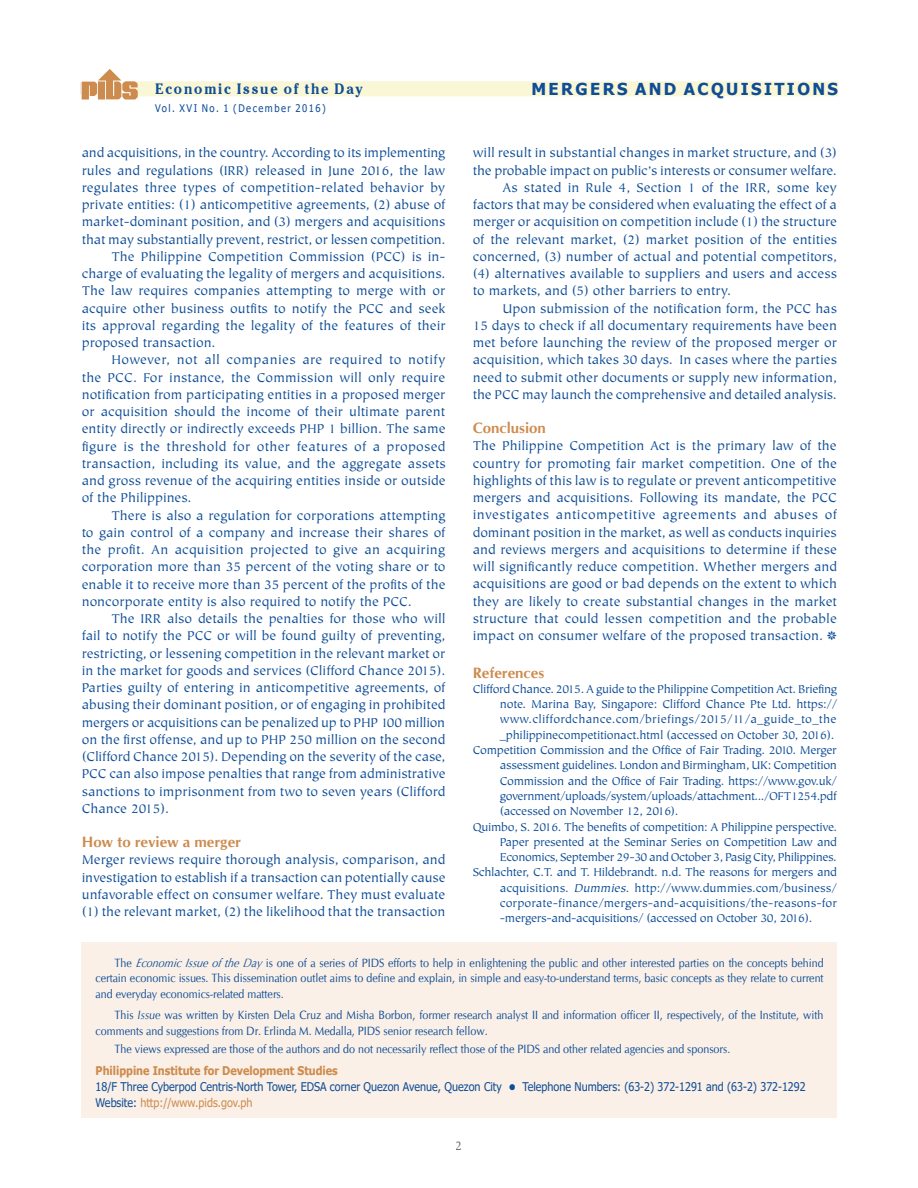
<style>
.page{position:relative;width:918px;height:1188px;background:#fff}
.page>*{position:absolute;margin:0;border:0;box-sizing:border-box;transform-origin:0 0}
.t1{font:700 16.5px "Tahoma";letter-spacing:.145em;color:#0f4d96}
.Subhead{font:700 15px "CG Omega";color:#cd8b4d}
.t2{font:700 15px "Cheltenham IT Cby BT";letter-spacing:.14em;color:#0f4d96;scale:.9 1}
.Body_indent{font:14.25px/17.2px "Tiepolo";color:#0f4d96;text-align:justify}
.Body_-no_indent{font:14.25px/17.2px "Tiepolo";letter-spacing:-.005em;color:#0f4d96;text-align:justify}
.t3{font:13.5px "Minion Pro";color:#231f20}
.biblio{font:12.75px/15.3px "Tiepolo";letter-spacing:-.025em;color:#0f4d96;text-align:justify}
.t4{font:12px/15.8px "CG Omega";color:#0f4d96;text-align:justify;scale:.9 1}
.t5{font:12px/15.8px "Tahoma";color:#0f4d96;scale:.9 1}
.t6{font:700 12px "Tahoma";color:#cd8b4d;scale:.9 1}
.t7{font:10.5px "Tahoma";letter-spacing:.155em;color:#0f4d96;scale:.9 1}
.s1{font-style:italic}
.s2{color:#cd8b4d}
</style>
<div class="page">
<div style="left:82px;top:943px;width:755px;height:175px;background:#faf0e7"></div>
<div style="left:81px;top:81px;width:757px;height:15px;background:#faf7d6;border:2px solid #faf7d6"></div>
<img style="left:82px;top:70px;width:55px;height:30px">
<p class="t2" style="left:155px;top:79px;width:232px">Economic Issue of the Day</p>
<p class="t1" style="left:531px;top:77px;width:308px">MERGERS AND ACQUISITIONS</p>
<p class="t7" style="left:155px;top:101px;width:191px">Vol. XVI No. 1 (December 2016)</p>
<p class="Body_-no_indent" style="left:82px;top:145px;width:365px">and acquisitions, in the country. According to its implementing rules and regulations (IRR) released in June 2016, the law regulates three types of competition-related behavior by private entities: (1) anticompetitive agreements, (2) abuse of market-dominant position, and (3) mergers and acquisitions that may substantially prevent, restrict, or lessen competition.</p>
<p class="Body_indent" style="left:82px;top:248px;width:365px;text-indent:30px">The Philippine Competition Commission (PCC) is in&shy;charge of evaluating the legality of mergers and acquisitions.<br>The law requires companies attempting to merge with or acquire other business outfits to notify the PCC and seek its approval regarding the legality of the features of their proposed transaction.</p>
<p class="Body_indent" style="left:82px;top:352px;width:365px;text-indent:30px">However, not all companies are required to notify the PCC. For instance, the Commission will only require notification from participating entities in a proposed merger or acquisition should the income of their ultimate parent entity directly or indirectly exceeds PHP 1 billion. The same figure is the threshold for other features of a proposed transaction, including its value, and the aggregate assets and gross revenue of the acquiring entities inside or outside of the Philippines.</p>
<p class="Body_indent" style="left:82px;top:507px;width:365px;text-indent:30px">There is also a regulation for corporations attempting to gain control of a company and increase their shares of the profit. An acquisition projected to give an acquiring corporation more than 35 percent of the voting share or to enable it to receive more than 35 percent of the profits of the noncorporate entity is also required to notify the PCC.</p>
<p class="Body_indent" style="left:82px;top:611px;width:365px;text-indent:30px">The IRR also details the penalties for those who will fail to notify the PCC or will be found guilty of preventing, restricting, or lessening competition in the relevant market or in the market for goods and services (Clifford Chance 2015).<br>Parties guilty of entering in anticompetitive agreements, of abusing their dominant position, or of engaging in prohibited mergers or acquisitions can be penalized up to PHP 100 million on the first offense, and up to PHP 250 million on the second (Clifford Chance 2015). Depending on the severity of the case, PCC can also impose penalties that range from administrative sanctions to imprisonment from two to seven years (Clifford Chance 2015).</p>
<p class="Subhead" style="left:82px;top:832px;width:161px">How to review a merger</p>
<p class="Body_-no_indent" style="left:82px;top:852px;width:365px">Merger reviews require thorough analysis, comparison, and investigation to establish if a transaction can potentially cause unfavorable effect on consumer welfare. They must evaluate (1) the relevant market, (2) the likelihood that the transaction</p>
<p class="Body_-no_indent" style="left:473px;top:145px;width:366px">will result in substantial changes in market structure, and (3) the probable impact on public’s interests or consumer welfare.</p>
<p class="Body_indent" style="left:473px;top:179px;width:366px;text-indent:30px">As stated in Rule 4, Section 1 of the IRR, some key factors that may be considered when evaluating the effect of a merger or acquisition on competition include (1) the structure of the relevant market, (2) market position of the entities concerned, (3) number of actual and potential competitors, (4) alternatives available to suppliers and users and access to markets, and (5) other barriers to entry.</p>
<p class="Body_indent" style="left:473px;top:300px;width:366px;text-indent:30px">Upon submission of the notification form, the PCC has 15 days to check if all documentary requirements have been met before launching the review of the proposed merger or acquisition, which takes 30 days. In cases where the parties need to submit other documents or supply new information, the PCC may launch the comprehensive and detailed analysis.</p>
<p class="Subhead" style="left:473px;top:418px;width:74px">Conclusion</p>
<p class="Body_-no_indent" style="left:473px;top:438px;width:366px">The Philippine Competition Act is the primary law of the country for promoting fair market competition. One of the highlights of this law is to regulate or prevent anticompetitive mergers and acquisitions. Following its mandate, the PCC investigates anticompetitive agreements and abuses of dominant position in the market, as well as conducts inquiries and reviews mergers and acquisitions to determine if these will significantly reduce competition. Whether mergers and acquisitions are good or bad depends on the extent to which they are likely to create substantial changes in the market structure that could lessen competition and the probable impact on consumer welfare of the proposed transaction.</p>
<p class="Subhead" style="left:473px;top:663px;width:73px">References</p>
<p class="biblio" style="left:500px;top:682px;width:339px;text-indent:-27px">Clifford Chance. 2015. A guide to the Philippine Competition Act. Briefing note. Marina Bay, Singapore: Clifford Chance Pte Ltd. https:// www.cliffordchance.com/briefings/2015/11/a_guide_to_the _philippinecompetitionact.html (accessed on October 30, 2016).</p>
<p class="biblio" style="left:500px;top:743px;width:339px;text-indent:-27px">Competition Commission and the Office of Fair Trading. 2010. Merger assessment guidelines. London and Birmingham, UK: Competition Commission and the Office of Fair Trading. https://www.gov.uk/ government/uploads/system/uploads/attachment.../OFT1254.pdf (accessed on November 12, 2016).</p>
<p class="biblio" style="left:500px;top:819px;width:339px;text-indent:-27px">Quimbo, S. 2016. The benefits of competition: A Philippine perspective.<br>Paper presented at the Seminar Series on Competition Law and Economics, September 29-30 and October 3, Pasig City, Philippines.</p>
<p class="biblio" style="left:500px;top:865px;width:339px;text-indent:-27px">Schlachter, C.T. and T. Hildebrandt. n.d. The reasons for mergers and acquisitions. <span class="s1">Dummies</span>. http://www.dummies.com/business/ corporate-finance/mergers-and-acquisitions/the-reasons-for -mergers-and-acquisitions/ (accessed on October 30, 2016).</p>
<p class="t4" style="left:96px;top:955px;width:810px;text-indent:19px">The <span class="s1">Economic Issue of the Day</span> is one of a series of PIDS efforts to help in enlightening the public and other interested parties on the concepts behind certain economic issues. This dissemination outlet aims to define and explain, in simple and easy-to-understand terms, basic concepts as they relate to current and everyday economics-related matters.</p>
<p class="t4" style="left:96px;top:1007px;width:810px;text-indent:19px">This <span class="s1">Issue</span> was written by Kirsten Dela Cruz and Misha Borbon, former research analyst II and information officer II, respectively, of the Institute, with comments and suggestions from Dr. Erlinda M. Medalla, PIDS senior research fellow.</p>
<p class="t4" style="left:115px;top:1042px;width:686px">The views expressed are those of the authors and do not necessarily reflect those of the PIDS and other related agencies and sponsors.</p>
<p class="t6" style="left:96px;top:1063px;width:271px">Philippine Institute for Development Studies</p>
<p class="t5" style="left:96px;top:1080px;width:790px">18/F Three Cyberpod Centris-North Tower, EDSA corner Quezon Avenue, Quezon City ● Telephone Numbers: (63-2) 372-1291 and (63-2) 372-1292<br>Website: <span class="s2">http://www.pids.gov.ph</span></p>
<p class="t3" style="left:456px;top:1136px;width:8px">2</p>
</div>
